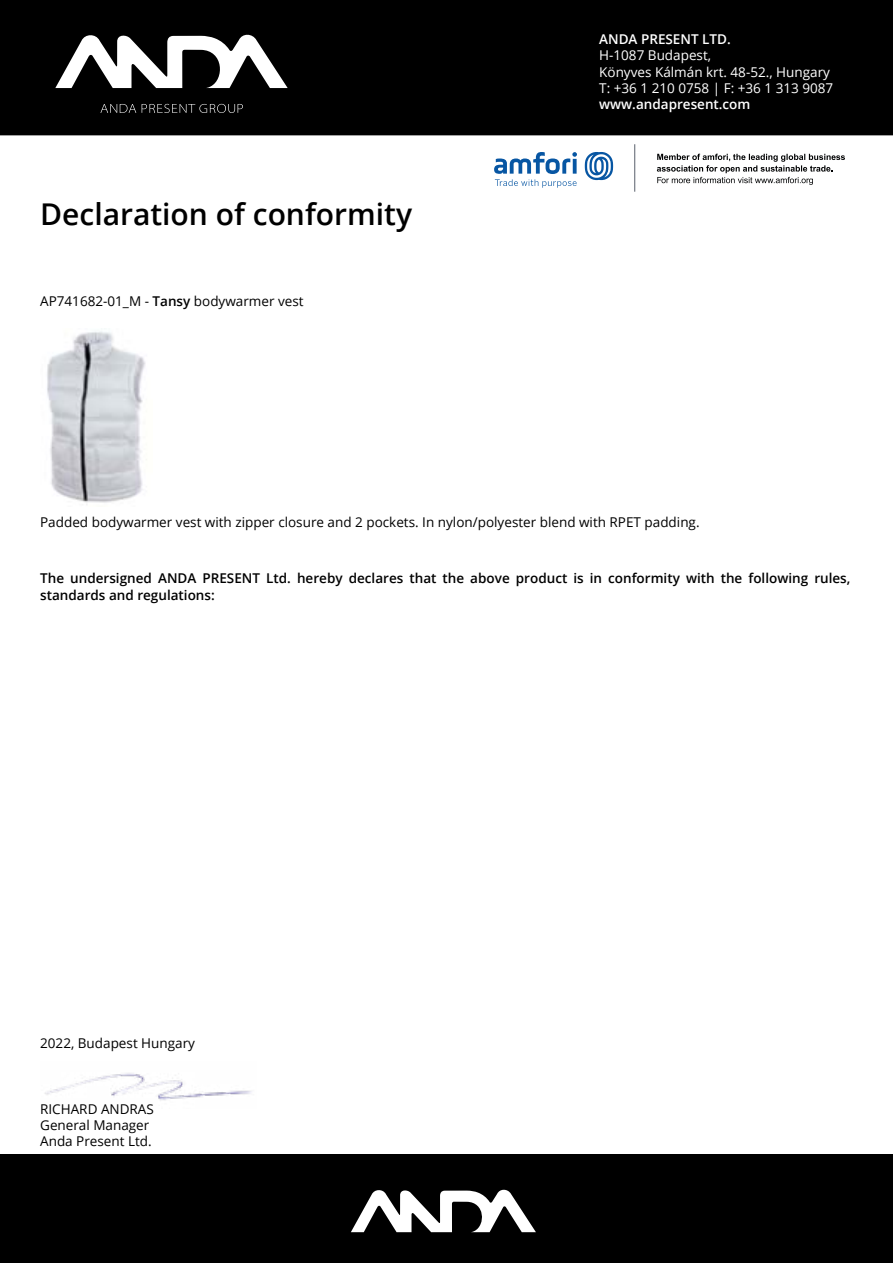
<style>
.page{position:relative;width:893px;height:1263px;background:#fff}
.page>*{position:absolute;margin:0;border:0;box-sizing:border-box;transform-origin:0 0}
.t1{font:600 30px "Open Sans";color:#000}
.t2{font:13.5px/16.2px "Open Sans";color:#000}
.t3{font:600 13.5px/16.2px "Open Sans";color:#000}
.t4{font:13.5px/16.2px "Open Sans";color:#fff}
.t5{font:600 13.5px "Open Sans";color:#fff}
.s1{font-weight:600}
</style>
<div class="page">
<div style="left:0;top:0;width:893px;height:135px;background:#000"></div>
<div style="left:0;top:1154px;width:893px;height:109px;background:#000"></div>
<svg style="left:55px;top:34px;width:233px;height:54px"></svg>
<svg style="left:100px;top:104px;width:143px;height:9px"></svg>
<img style="left:47px;top:331px;width:100px;height:174px">
<svg style="left:351px;top:1189px;width:185px;height:43px"></svg>
<svg style="left:585px;top:152px;width:28px;height:28px"></svg>
<svg style="left:494px;top:152px;width:83px;height:36px"></svg>
<hr style="left:634px;top:144px;width:1px;height:47px;background:#686e79">
<svg style="left:657px;top:154px;width:188px;height:31px"></svg>
<img style="left:45px;top:1073px;width:207px;height:28px">
<h1 class="t1" style="left:40px;top:193px;width:373px">Declaration of conformity</h1>
<p class="t2" style="left:40px;top:292px;width:265px">AP741682-01_M - <span class="s1">Tansy</span> bodywarmer vest</p>
<p class="t5" style="left:599px;top:30px;width:133px">ANDA PRESENT LTD.</p>
<p class="t4" style="left:599px;top:47px;width:236px">H-1087 Budapest,<br>Könyves Kálmán krt. 48-52., Hungary<br>T: +36 1 210 0758 | F: +36 1 313 9087</p>
<p class="t5" style="left:599px;top:95px;width:153px">www.andapresent.com</p>
<p class="t2" style="left:40px;top:514px;width:661px">Padded bodywarmer vest with zipper closure and 2 pockets. In nylon/polyester blend with RPET padding.</p>
<p class="t3" style="left:40px;top:570px;width:812px">The undersigned ANDA PRESENT Ltd. hereby declares that the above product is in conformity with the following rules, standards and regulations:</p>
<p class="t2" style="left:40px;top:1034px;width:156px">2022, Budapest Hungary</p>
<p class="t2" style="left:40px;top:1100px;width:115px">RICHARD ANDRAS<br>General Manager<br>Anda Present Ltd.</p>
</div>
